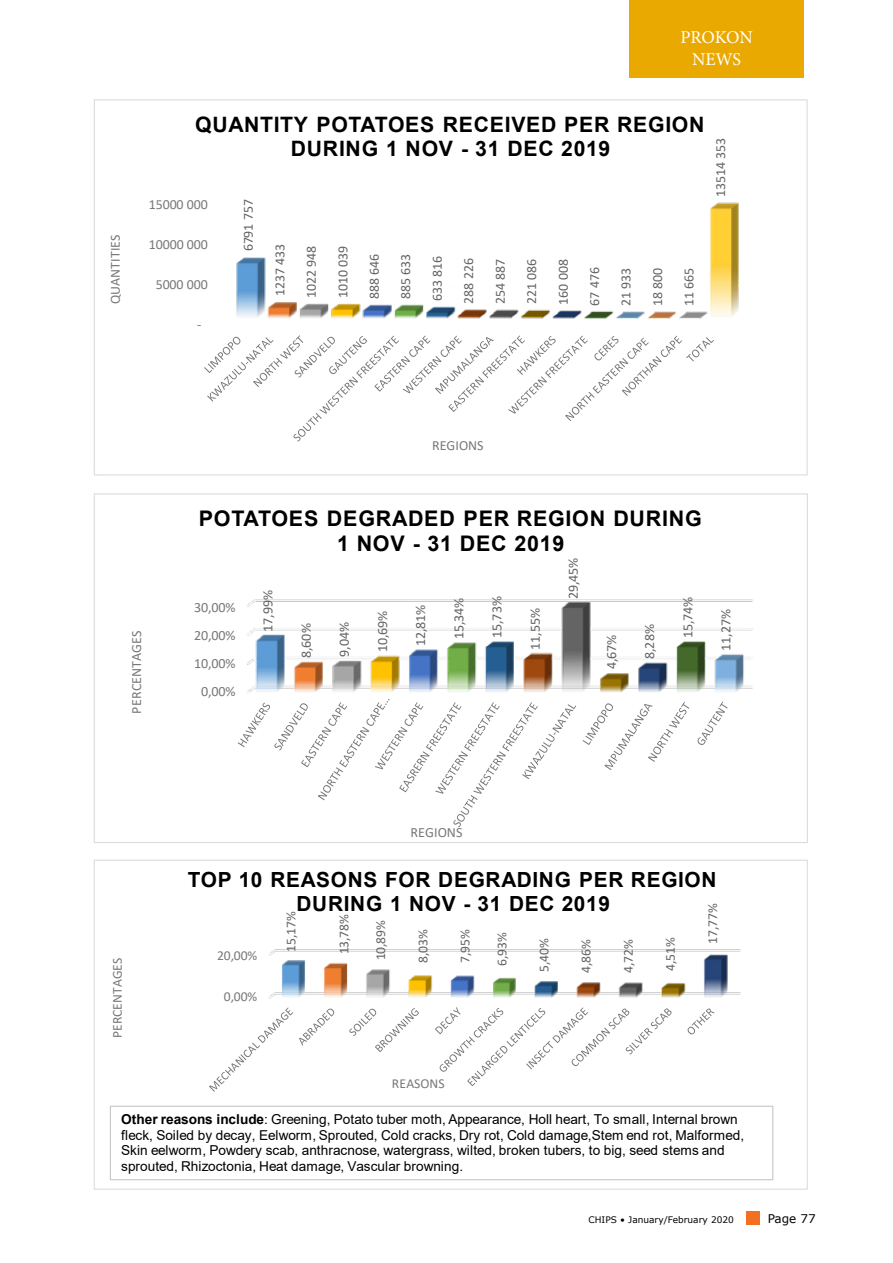
<style>
.page{position:relative;width:893px;height:1263px;background:#fff}
.page>*{position:absolute;margin:0;border:0;box-sizing:border-box;transform-origin:0 0}
.t1{font:700 21.45px/24.9px "Arial";letter-spacing:.035em;color:#000;text-align:center}
.t2{font:700 21.15px/24.5px "Arial";letter-spacing:.035em;color:#000;text-align:center}
.t3{font:700 20.85px/24px "Arial";letter-spacing:.035em;color:#000;text-align:center}
.t4{font:18px/21.6px "Minion Pro";letter-spacing:-.01em;color:#fff;text-align:center}
.t5{font:14.1px "Calibri";letter-spacing:-.005em;color:#636467}
.t6{font:14.1px "Calibri";color:#77787b}
.t7{font:13.95px "Calibri";letter-spacing:-.005em;color:#636467}
.t8{font:13.95px "Calibri";letter-spacing:-.005em;color:#77787b}
.t9{font:13.65px/15.5px "Arial";color:#000}
.t10{font:13.65px "Calibri";letter-spacing:-.005em;color:#636467}
.t11{font:13.65px "Calibri";color:#77787b}
.t12{font:12px "MS Reference Sans Serif";color:#000}
.t13{font:9px "MS Reference Sans Serif";color:#000}
.s1{font-weight:700}
</style>
<div class="page">
<div style="left:746px;top:1211px;width:14px;height:14px;background:#f36f21"></div>
<div style="left:630px;top:0;width:174px;height:77px;background:#eaa900"></div>
<img style="left:236px;top:202px;width:503px;height:117px">
<svg style="left:204px;top:335px;width:510px;height:106px"></svg>
<img style="left:247px;top:599px;width:506px;height:94px">
<svg style="left:238px;top:699px;width:338px;height:128px"></svg>
<svg style="left:583px;top:702px;width:106px;height:68px"></svg>
<svg style="left:697px;top:702px;width:31px;height:43px"></svg>
<img style="left:269px;top:949px;width:472px;height:50px">
<svg style="left:209px;top:1007px;width:84px;height:85px"></svg>
<svg style="left:299px;top:1008px;width:35px;height:37px"></svg>
<svg style="left:349px;top:1008px;width:70px;height:44px"></svg>
<svg style="left:435px;top:1007px;width:237px;height:79px"></svg>
<svg style="left:688px;top:1008px;width:26px;height:26px"></svg>
<div style="left:110px;top:1106px;width:663px;height:74px;border:1px solid #c4c6c8"></div>
<h3 class="t4" style="left:680px;top:27px;width:74px">PROKON<br>NEWS</h3>
<p class="t8" style="left:106px;top:304px;width:71px;rotate:-90deg">QUANTITIES</p>
<h2 class="t2" style="left:195px;top:112px;width:511px">QUANTITY POTATOES RECEIVED PER REGION<br>DURING 1 NOV - 31 DEC 2019</h2>
<p class="t8" style="left:149px;top:194px;width:61px">15000 000</p>
<p class="t7" style="left:239px;top:251px;width:54px;rotate:-90deg">6791 757</p>
<p class="t8" style="left:149px;top:235px;width:61px">10000 000</p>
<p class="t8" style="left:156px;top:275px;width:53px">5000 000</p>
<p class="t8" style="left:197px;top:315px;width:6px">-</p>
<p class="t7" style="left:270px;top:296px;width:54px;rotate:-90deg">1237 433</p>
<p class="t7" style="left:302px;top:298px;width:54px;rotate:-90deg">1022 948</p>
<p class="t7" style="left:333px;top:298px;width:54px;rotate:-90deg">1010 039</p>
<p class="t7" style="left:365px;top:299px;width:47px;rotate:-90deg">888 646</p>
<p class="t7" style="left:396px;top:299px;width:47px;rotate:-90deg">885 633</p>
<p class="t7" style="left:427px;top:301px;width:47px;rotate:-90deg">633 816</p>
<p class="t7" style="left:459px;top:304px;width:47px;rotate:-90deg">288 226</p>
<p class="t7" style="left:490px;top:304px;width:47px;rotate:-90deg">254 887</p>
<p class="t7" style="left:522px;top:304px;width:47px;rotate:-90deg">221 086</p>
<p class="t7" style="left:553px;top:305px;width:47px;rotate:-90deg">160 008</p>
<p class="t7" style="left:585px;top:305px;width:40px;rotate:-90deg">67 476</p>
<p class="t7" style="left:616px;top:306px;width:40px;rotate:-90deg">21 933</p>
<p class="t7" style="left:648px;top:306px;width:40px;rotate:-90deg">18 800</p>
<p class="t7" style="left:679px;top:306px;width:40px;rotate:-90deg">11 665</p>
<p class="t7" style="left:711px;top:197px;width:61px;rotate:-90deg">13514 353</p>
<p class="t6" style="left:127px;top:714px;width:84px;rotate:-90deg">PERCENTAGES</p>
<p class="t8" style="left:432px;top:435px;width:53px">REGIONS</p>
<h1 class="t1" style="left:199px;top:506px;width:504px">POTATOES DEGRADED PER REGION DURING<br>1 NOV - 31 DEC 2019</h1>
<p class="t6" style="left:194px;top:597px;width:43px">30,00%</p>
<p class="t5" style="left:258px;top:632px;width:43px;rotate:-90deg">17,99%</p>
<p class="t6" style="left:194px;top:625px;width:43px">20,00%</p>
<p class="t6" style="left:194px;top:654px;width:43px">10,00%</p>
<p class="t6" style="left:201px;top:682px;width:36px">0,00%</p>
<p class="t5" style="left:296px;top:658px;width:36px;rotate:-90deg">8,60%</p>
<p class="t5" style="left:334px;top:657px;width:36px;rotate:-90deg">9,04%</p>
<p class="t5" style="left:373px;top:652px;width:43px;rotate:-90deg">10,69%</p>
<p class="t5" style="left:411px;top:646px;width:43px;rotate:-90deg">12,81%</p>
<p class="t5" style="left:449px;top:639px;width:43px;rotate:-90deg">15,34%</p>
<p class="t5" style="left:487px;top:638px;width:43px;rotate:-90deg">15,73%</p>
<p class="t5" style="left:525px;top:650px;width:43px;rotate:-90deg">11,55%</p>
<p class="t5" style="left:563px;top:599px;width:43px;rotate:-90deg">29,45%</p>
<p class="t5" style="left:602px;top:669px;width:36px;rotate:-90deg">4,67%</p>
<p class="t5" style="left:640px;top:659px;width:36px;rotate:-90deg">8,28%</p>
<p class="t5" style="left:678px;top:638px;width:43px;rotate:-90deg">15,74%</p>
<p class="t5" style="left:716px;top:651px;width:43px;rotate:-90deg">11,27%</p>
<p class="t11" style="left:108px;top:1038px;width:82px;rotate:-90deg">PERCENTAGES</p>
<p class="t6" style="left:410px;top:822px;width:54px">REGIONS</p>
<h3 class="t3" style="left:188px;top:868px;width:530px">TOP 10 REASONS FOR DEGRADING PER REGION<br>DURING 1 NOV - 31 DEC 2019</h3>
<p class="t10" style="left:703px;top:944px;width:42px;rotate:-90deg">17,77%</p>
<p class="t10" style="left:282px;top:951px;width:42px;rotate:-90deg">15,17%</p>
<p class="t10" style="left:335px;top:954px;width:42px;rotate:-90deg">13,78%</p>
<p class="t10" style="left:371px;top:960px;width:42px;rotate:-90deg">10,89%</p>
<p class="t10" style="left:413px;top:963px;width:35px;rotate:-90deg">8,03%</p>
<p class="t10" style="left:456px;top:963px;width:35px;rotate:-90deg">7,95%</p>
<p class="t10" style="left:492px;top:966px;width:35px;rotate:-90deg">6,93%</p>
<p class="t10" style="left:534px;top:972px;width:35px;rotate:-90deg">5,40%</p>
<p class="t10" style="left:577px;top:973px;width:35px;rotate:-90deg">4,86%</p>
<p class="t10" style="left:619px;top:973px;width:35px;rotate:-90deg">4,72%</p>
<p class="t10" style="left:661px;top:971px;width:35px;rotate:-90deg">4,51%</p>
<p class="t11" style="left:217px;top:946px;width:42px">20,00%</p>
<p class="t11" style="left:224px;top:987px;width:35px">0,00%</p>
<p class="t11" style="left:392px;top:1074px;width:54px">REASONS</p>
<p class="t9" style="left:121px;top:1112px;width:624px"><span class="s1">Other reasons include</span>: Greening, Potato tuber moth, Appearance, Holl heart, To small, Internal brown fleck, Soiled by decay, Eelworm, Sprouted, Cold cracks, Dry rot, Cold damage,Stem end rot, Malformed, Skin eelworm, Powdery scab, anthracnose, watergrass, wilted, broken tubers, to big, seed stems and sprouted, Rhizoctonia, Heat damage, Vascular browning.</p>
<p class="t13" style="left:589px;top:1214px;width:147px">CHIPS • January/February 2020</p>
<p class="t12" style="left:768px;top:1211px;width:50px">Page 77</p>
</div>
